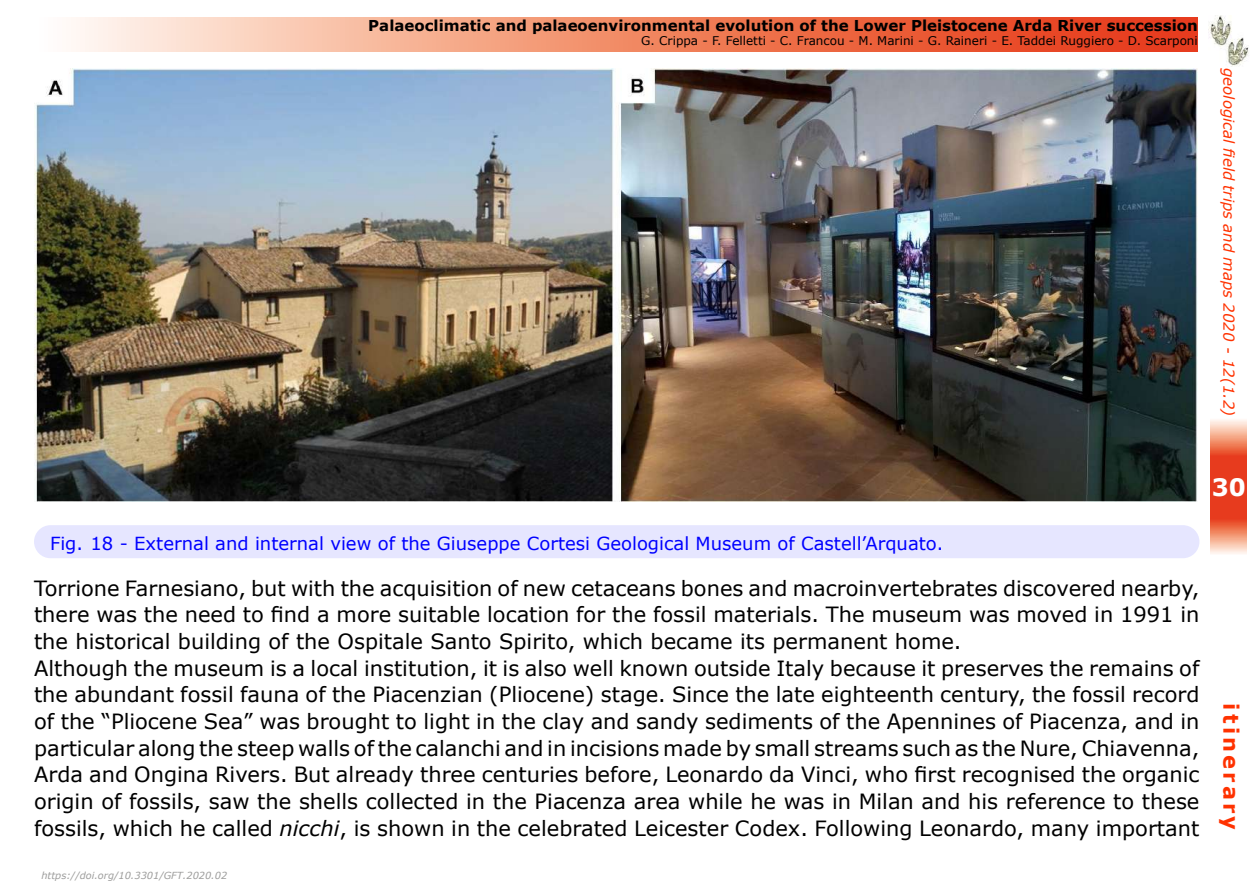
<style>
.page{position:relative;width:1259px;height:893px;background:#fff}
.page>*{position:absolute;margin:0;border:0;box-sizing:border-box;transform-origin:0 0}
.t1{font:700 24px "Verdana";color:#fff}
.t2{font:21px/26.7px "Verdana";color:#000}
.t3{font:700 21px "Verdana";letter-spacing:.15em;color:#ff3200}
.t4{font:18px "Verdana";color:#00f}
.t5{font:700 15px "Verdana";color:#000}
.t6{font:italic 15px "Verdana";color:#ff3200}
.t7{font:12px "Verdana";color:#000}
.t8{font:italic 9.75px "Verdana";color:#9d9d9c}
.s1{font-style:italic}
</style>
<div class="page">
<svg style="left:1210px;top:420px;width:37px;height:134px"></svg>
<svg style="left:71px;top:17px;width:1126px;height:34px"></svg>
<img style="left:1208px;top:16px;width:41px;height:51px">
<img style="left:34px;top:68px;width:1163px;height:433px">
<div style="left:34px;top:525px;width:1165px;height:33px;background:#e6e6ff;border-radius:17px"></div>
<p class="t5" style="left:368px;top:15px;width:831px">Palaeoclimatic and palaeoenvironmental evolution of the Lower Pleistocene Arda River succession</p>
<p class="t7" style="left:641px;top:33px;width:558px">G. Crippa - F. Felletti - C. Francou - M. Marini - G. Raineri - E. Taddei Ruggiero - D. Scarponi</p>
<p class="t6" style="left:1238px;top:68px;width:350px;rotate:90deg">geological field trips and maps 2020 - 12(1.2)</p>
<p class="t1" style="left:1211px;top:471px;width:36px">30</p>
<p class="t4" style="left:50px;top:532px;width:894px">Fig. 18 - External and internal view of the Giuseppe Cortesi Geological Museum of Castell’Arquato.</p>
<p class="t2" style="left:34px;top:575px;width:1167px">Torrione Farnesiano, but with the acquisition of new cetaceans bones and macroinvertebrates discovered nearby, there was the need to find a more suitable location for the fossil materials. The museum was moved in 1991 in the historical building of the Ospitale Santo Spirito, which became its permanent home.<br>Although the museum is a local institution, it is also well known outside Italy because it preserves the remains of the abundant fossil fauna of the Piacenzian (Pliocene) stage. Since the late eighteenth century, the fossil record of the “Pliocene Sea” was brought to light in the clay and sandy sediments of the Apennines of Piacenza, and in particular along the steep walls of the calanchi and in incisions made by small streams such as the Nure, Chiavenna, Arda and Ongina Rivers. But already three centuries before, Leonardo da Vinci, who first recognised the organic origin of fossils, saw the shells collected in the Piacenza area while he was in Milan and his reference to these fossils, which he called <span class="s1">nicchi</span>, is shown in the celebrated Leicester Codex. Following Leonardo, many important</p>
<p class="t8" style="left:41px;top:870px;width:187px">https://doi.org/10.3301/GFT.2020.02</p>
<p class="t3" style="left:1244px;top:703px;width:128px;rotate:90deg">itinerary</p>
</div>
